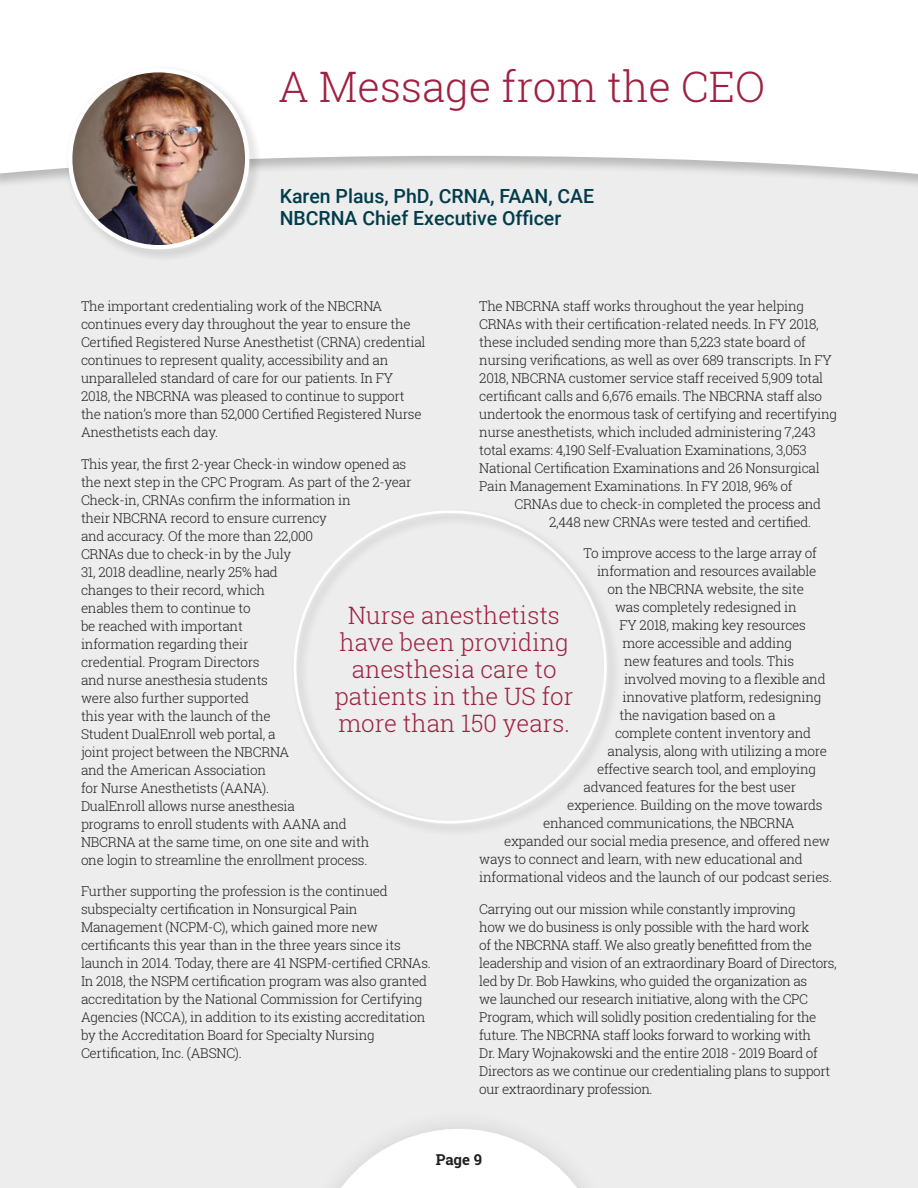
<style>
.page{position:relative;width:918px;height:1188px;background:#fff}
.page>*{position:absolute;margin:0;border:0;box-sizing:border-box;transform-origin:0 0}
.t1{font:300 42px "Roboto Slab";color:#9f2141}
.t2{font:300 24px/27px "Roboto Slab";color:#9f2141;text-align:center}
.t3{font:500 19.5px/22.5px "Roboto";color:#013c4b}
.t4{font:700 15px "Roboto Slab";color:#231f20}
.t5{font:300 13.5px/18px "Roboto Slab";letter-spacing:-.02em;color:#231f20}
</style>
<div class="page">
<div style="left:0;top:190px;width:918px;height:998px;background:#ecedec"></div>
<div style="left:289px;top:1107px;width:340px;height:81px;background:#ecedec"></div>
<svg style="left:337px;top:1129px;width:245px;height:59px"></svg>
<div style="left:290px;top:507px;width:330px;height:330px;background:#ecedec"></div>
<div style="left:0;top:0;width:918px;height:190px;background:#231f20;opacity:.25"></div>
<svg style="left:0;top:1px;width:918px;height:174px"></svg>
<div style="left:64px;top:64px;width:198px;height:198px;background:#231f20;opacity:.25"></div>
<div style="left:68px;top:68px;width:181px;height:181px;border:4px solid #fff;border-radius:50%"></div>
<h1 class="t1" style="left:279px;top:58px;width:488px">A Message from the CEO</h1>
<h3 class="t3" style="left:280px;top:184px;width:316px">Karen Plaus, PhD, CRNA, FAAN, CAE<br>NBCRNA Chief Executive Officer</h3>
<p class="t5" style="left:479px;top:297px;width:359px">The NBCRNA staff works throughout the year helping CRNAs with their certification-related needs. In FY 2018, these included sending more than 5,223 state board of nursing verifications, as well as over 689 transcripts. In FY 2018, NBCRNA customer service staff received 5,909 total certificant calls and 6,676 emails. The NBCRNA staff also undertook the enormous task of certifying and recertifying nurse anesthetists, which included administering 7,243 total exams: 4,190 Self-Evaluation Examinations, 3,053<br>National Certification Examinations and 26 Nonsurgical Pain Management Examinations. In FY 2018, 96% of</p>
<p class="t5" style="left:549px;top:495px;width:274px;text-indent:-35px">CRNAs due to check-in completed the process and<br>2,448 new CRNAs were tested and certified.</p>
<p class="t5" style="left:584px;top:544px;width:235px">To improve access to the large array of</p>
<p class="t5" style="left:597px;top:562px;width:221px">information and resources available</p>
<p class="t5" style="left:608px;top:580px;width:198px">on the NBCRNA website, the site</p>
<p class="t5" style="left:615px;top:598px;width:183px">was completely redesigned in</p>
<p class="t5" style="left:620px;top:616px;width:188px">FY 2018, making key resources</p>
<p class="t5" style="left:623px;top:634px;width:171px">more accessible and adding</p>
<p class="t5" style="left:624px;top:652px;width:172px">new features and tools. This</p>
<p class="t5" style="left:624px;top:670px;width:203px">involved moving to a flexible and</p>
<p class="t5" style="left:623px;top:688px;width:200px">innovative platform, redesigning</p>
<p class="t5" style="left:620px;top:706px;width:158px">the navigation based on a</p>
<p class="t5" style="left:615px;top:724px;width:198px">complete content inventory and</p>
<p class="t5" style="left:608px;top:742px;width:221px">analysis, along with utilizing a more</p>
<p class="t5" style="left:597px;top:760px;width:221px">effective search tool, and employing</p>
<p class="t5" style="left:584px;top:778px;width:214px">advanced features for the best user</p>
<p class="t5" style="left:567px;top:796px;width:257px">experience. Building on the move towards</p>
<p class="t5" style="left:543px;top:814px;width:253px">enhanced communications, the NBCRNA</p>
<p class="t5" style="left:504px;top:832px;width:328px">expanded our social media presence, and offered new</p>
<p class="t5" style="left:479px;top:850px;width:325px">ways to connect and learn, with new educational and</p>
<p class="t5" style="left:479px;top:868px;width:354px">informational videos and the launch of our podcast series.</p>
<p class="t5" style="left:479px;top:900px;width:359px">Carrying out our mission while constantly improving<br>how we do business is only possible with the hard work<br>of the NBCRNA staff. We also greatly benefitted from the leadership and vision of an extraordinary Board of Directors, led by Dr. Bob Hawkins, who guided the organization as<br>we launched our research initiative, along with the CPC Program, which will solidly position credentialing for the future. The NBCRNA staff looks forward to working with<br>Dr. Mary Wojnakowski and the entire 2018 - 2019 Board of Directors as we continue our credentialing plans to support our extraordinary profession.</p>
<p class="t5" style="left:81px;top:297px;width:346px">The important credentialing work of the NBCRNA continues every day throughout the year to ensure the Certified Registered Nurse Anesthetist (CRNA) credential continues to represent quality, accessibility and an unparalleled standard of care for our patients. In FY 2018, the NBCRNA was pleased to continue to support the nation’s more than 52,000 Certified Registered Nurse Anesthetists each day.</p>
<p class="t5" style="left:81px;top:454px;width:332px">This year, the first 2-year Check-in window opened as the next step in the CPC Program. As part of the 2-year Check-in, CRNAs confirm the information in<br>their NBCRNA record to ensure currency<br>and accuracy. Of the more than 22,000<br>CRNAs due to check-in by the July<br>31, 2018 deadline, nearly 25% had<br>changes to their record, which<br>enables them to continue to<br>be reached with important<br>information regarding their<br>credential. Program Directors<br>and nurse anesthesia students<br>were also further supported<br>this year with the launch of the<br>Student DualEnroll web portal, a<br>joint project between the NBCRNA<br>and the American Association<br>for Nurse Anesthetists (AANA).<br>DualEnroll allows nurse anesthesia<br>programs to enroll students with AANA and<br>NBCRNA at the same time, on one site and with<br>one login to streamline the enrollment process.</p>
<p class="t5" style="left:81px;top:882px;width:351px">Further supporting the profession is the continued subspecialty certification in Nonsurgical Pain Management (NCPM-C), which gained more new certificants this year than in the three years since its launch in 2014. Today, there are 41 NSPM-certified CRNAs.<br>In 2018, the NSPM certification program was also granted accreditation by the National Commission for Certifying Agencies (NCCA), in addition to its existing accreditation by the Accreditation Board for Specialty Nursing Certification, Inc. (ABSNC).</p>
<h2 class="t2" style="left:335px;top:601px;width:240px">Nurse anesthetists have been providing anesthesia care to patients in the US for more than 150 years.</h2>
<p class="t4" style="left:436px;top:1149px;width:48px">Page 9</p>
</div>
